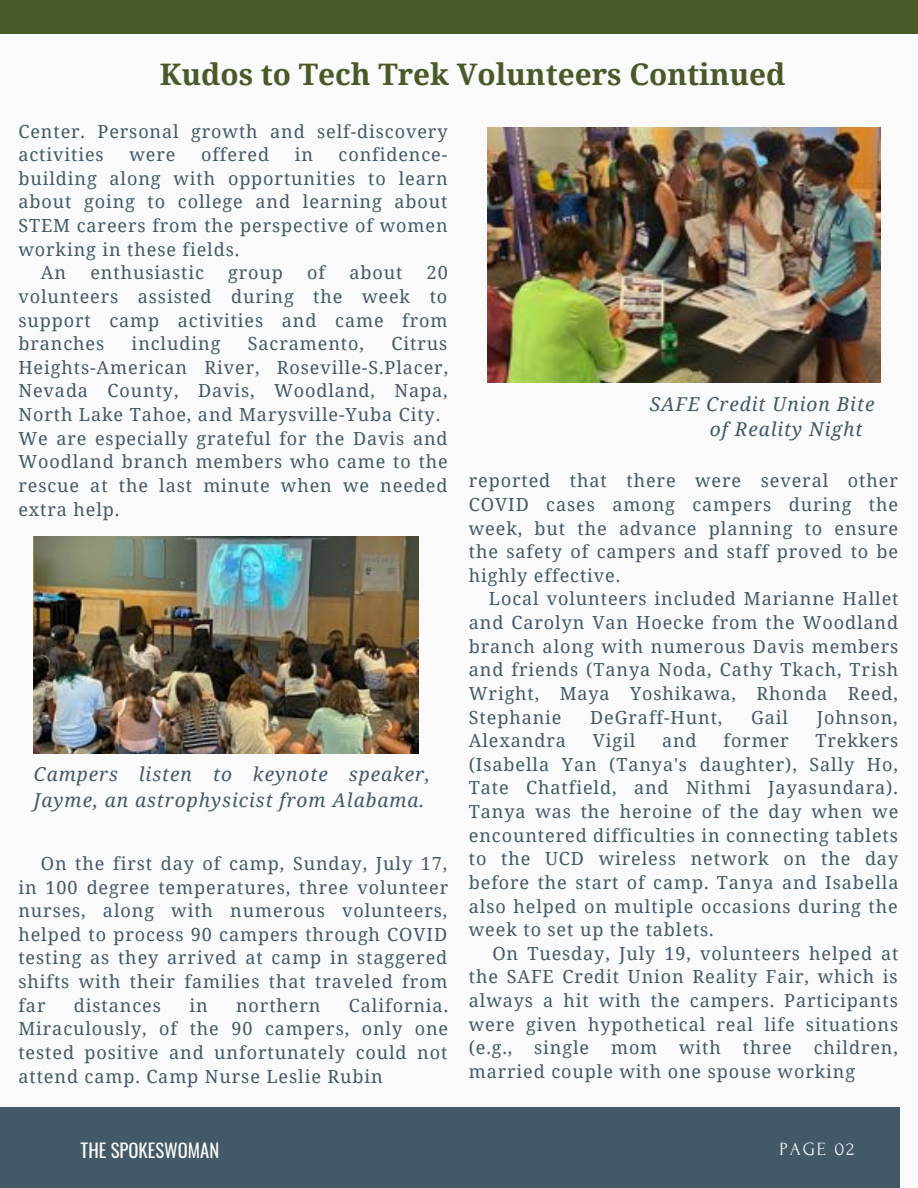
<style>
.page{position:relative;width:918px;height:1188px;background:#fafafa}
.page>*{position:absolute;margin:0;border:0;box-sizing:border-box;transform-origin:0 0}
.t1{font:700 29.7px "Noto Serif";color:#495928}
.t2{font:italic 19.2px/25.8px "Noto Serif";letter-spacing:.05em;color:#435967}
.t3{font:italic 19.05px/26.2px "Noto Serif";letter-spacing:.05em;color:#435967}
.t4{font:18.75px "Oswald";color:#fafafa}
.t5{font:18.6px "Forum";letter-spacing:.1em;color:#fafafa}
.t6{font:18px/23.7px "Noto Serif";letter-spacing:.05em;color:#435967;text-align:justify}
</style>
<div class="page">
<div style="left:0;top:0;width:918px;height:34px;background:#495928"></div>
<div style="left:0;top:1107px;width:900px;height:81px;background:#435967"></div>
<img style="left:34px;top:536px;width:385px;height:217px">
<img style="left:488px;top:128px;width:392px;height:254px">
<h1 class="t1" style="left:160px;top:53px;width:627px">Kudos to Tech Trek Volunteers Continued</h1>
<p class="t6" style="left:18px;top:119px;width:431px">Center. Personal growth and self-discovery activities</p>
<p class="t6" style="left:129px;top:142px;width:48px">were</p>
<p class="t6" style="left:201px;top:142px;width:70px">offered</p>
<p class="t6" style="left:295px;top:142px;width:20px">in</p>
<p class="t6" style="left:339px;top:142px;width:110px">confidence-</p>
<p class="t6" style="left:18px;top:166px;width:431px">building along with opportunities to learn</p>
<p class="t6" style="left:18px;top:190px;width:431px">about going to college and learning about</p>
<p class="t6" style="left:18px;top:213px;width:431px">STEM careers from the perspective of women</p>
<p class="t6" style="left:18px;top:237px;width:222px">working in these fields.</p>
<p class="t6" style="left:41px;top:260px;width:27px">An</p>
<p class="t6" style="left:90px;top:260px;width:115px">enthusiastic</p>
<p class="t6" style="left:228px;top:260px;width:56px">group</p>
<p class="t6" style="left:307px;top:260px;width:19px">of</p>
<p class="t6" style="left:350px;top:260px;width:55px">about</p>
<p class="t6" style="left:18px;top:260px;width:431px;text-indent:408px">20 volunteers assisted during the week to support camp activities and came from branches</p>
<p class="t6" style="left:18px;top:331px;width:431px;text-align:left;text-indent:373px">Citrus Heights-American River, Roseville-S.Placer, Nevada County, Davis, Woodland, Napa, North Lake Tahoe, and Marysville-Yuba City.<br>We are especially grateful for the Davis and Woodland branch members who came to the rescue at the last minute when we needed extra help.</p>
<p class="t6" style="left:132px;top:331px;width:90px">including</p>
<p class="t6" style="left:248px;top:331px;width:118px">Sacramento,</p>
<p class="t3" style="left:34px;top:761px;width:398px">Campers listen to keynote speaker,<br>Jayme, an astrophysicist from Alabama.</p>
<p class="t6" style="left:18px;top:851px;width:431px;text-indent:22px">On the first day of camp, Sunday, July 17, in 100 degree temperatures, three volunteer nurses, along with numerous volunteers, helped to process 90 campers through COVID testing as they arrived at camp in staggered shifts with their families that traveled from far</p>
<p class="t6" style="left:18px;top:993px;width:431px;text-indent:331px">California.<br>Miraculously, of the 90 campers, only one tested positive and unfortunately could not attend camp. Camp Nurse Leslie Rubin</p>
<p class="t6" style="left:74px;top:993px;width:88px">distances</p>
<p class="t6" style="left:189px;top:993px;width:20px">in</p>
<p class="t6" style="left:236px;top:993px;width:86px">northern</p>
<p class="t2" style="left:710px;top:390px;width:166px;text-indent:-60px">SAFE Credit Union Bite of Reality Night</p>
<p class="t6" style="left:469px;top:468px;width:431px">reported that there were several other COVID cases among campers during the week, but the advance planning to ensure the safety of campers and staff proved to be highly effective.</p>
<p class="t6" style="left:469px;top:587px;width:431px;text-indent:20px">Local volunteers included Marianne Hallet and Carolyn Van Hoecke from the Woodland branch along with numerous Davis members and friends (Tanya Noda, Cathy Tkach, Trish Wright, Maya Yoshikawa, Rhonda Reed, Stephanie</p>
<p class="t6" style="left:590px;top:705px;width:134px">DeGraff-Hunt,</p>
<p class="t6" style="left:751px;top:705px;width:39px">Gail</p>
<p class="t6" style="left:817px;top:705px;width:82px">Johnson,</p>
<p class="t6" style="left:469px;top:728px;width:99px">Alexandra</p>
<p class="t6" style="left:593px;top:728px;width:44px">Vigil</p>
<p class="t6" style="left:662px;top:728px;width:36px">and</p>
<p class="t6" style="left:723px;top:728px;width:67px">former</p>
<p class="t6" style="left:469px;top:728px;width:431px;text-indent:347px">Trekkers (Isabella Yan (Tanya's daughter), Sally Ho, Tate Chatfield, and Nithmi Jayasundara).<br>Tanya was the heroine of the day when we encountered difficulties in connecting tablets to the UCD wireless network on the day before the start of camp. Tanya and Isabella also helped on multiple occasions during the week to set up the tablets.</p>
<p class="t6" style="left:469px;top:941px;width:431px;text-indent:24px">On Tuesday, July 19, volunteers helped at the SAFE Credit Union Reality Fair, which is always a hit with the campers. Participants were given hypothetical real life situations (e.g., single mom with three children, married couple with one spouse working</p>
<p class="t4" style="left:81px;top:1136px;width:140px">THE SPOKESWOMAN</p>
<p class="t5" style="left:780px;top:1139px;width:76px">PAGE 02</p>
</div>
